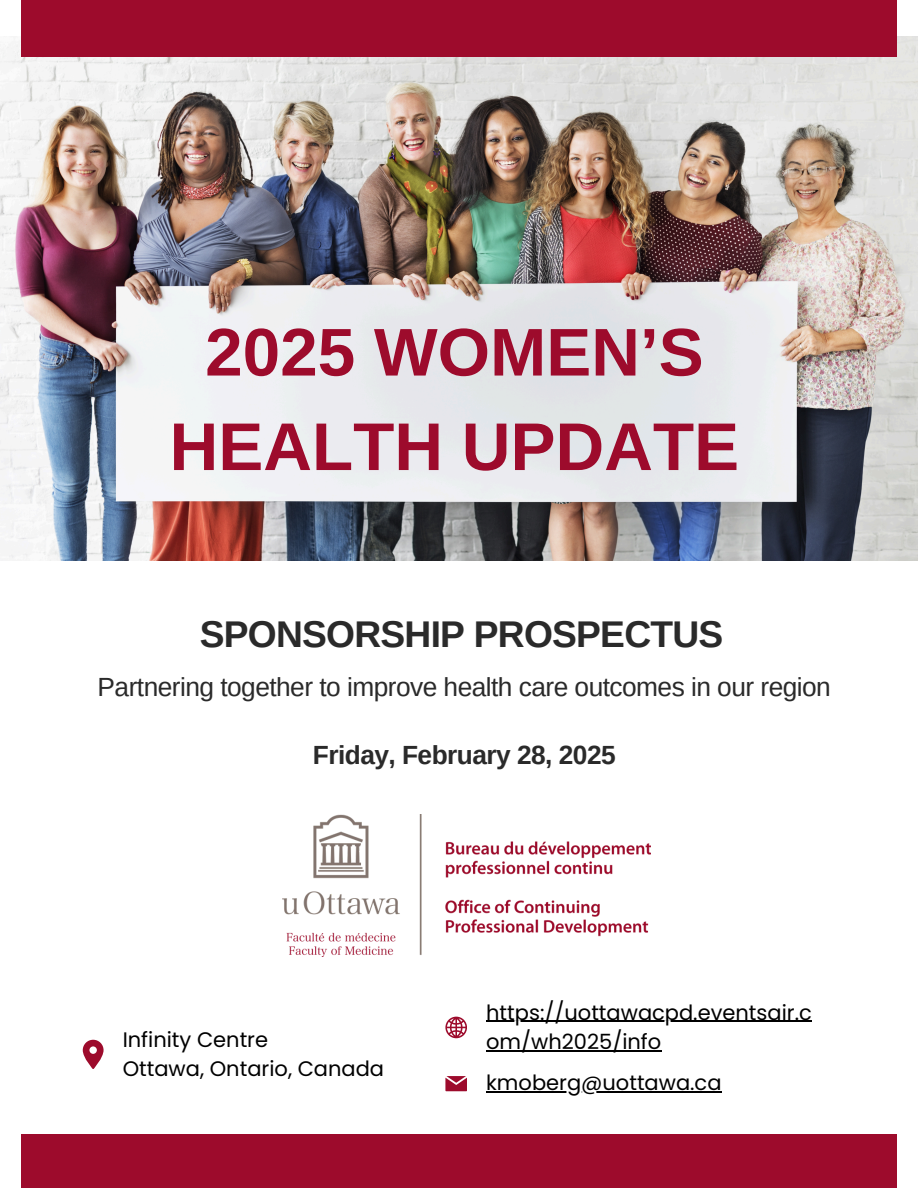
<style>
.page{position:relative;width:918px;height:1188px;background:#fff}
.page>*{position:absolute;margin:0;border:0;box-sizing:border-box;transform-origin:0 0}
.t1{font:700 67.5px/94.5px "Arimo";color:#9d0b2c;text-align:center}
.t2{font:700 37.2px "Arimo";letter-spacing:-.02em;color:#2a2a2a}
.t3{font:26.25px "Arimo";letter-spacing:-.02em;color:#2a2a2a}
.t4{font:700 26.25px "Arimo";letter-spacing:-.02em;color:#2a2a2a}
.t5{font:21px "Poppins";color:#000}
</style>
<div class="page">
<img style="left:0;top:36px;width:918px;height:525px">
<div style="left:21px;top:0;width:876px;height:56px;background:#9d0b2c"></div>
<img style="left:283px;top:815px;width:368px;height:142px">
<svg style="left:445px;top:1017px;width:22px;height:21px"></svg>
<svg style="left:83px;top:1040px;width:20px;height:29px"></svg>
<svg style="left:445px;top:1076px;width:22px;height:15px"></svg>
<hr style="left:486px;top:1021px;width:326px;height:1px;background:#000">
<hr style="left:486px;top:1050px;width:175px;height:1px;background:#000">
<hr style="left:486px;top:1092px;width:236px;height:1px;background:#000">
<div style="left:21px;top:1134px;width:876px;height:54px;background:#9d0b2c"></div>
<h2 class="t1" style="left:170px;top:305px;width:571px">2025 WOMEN’S<br>HEALTH UPDATE</h2>
<h4 class="t2" style="left:200px;top:613px;width:525px">SPONSORSHIP PROSPECTUS</h4>
<h3 class="t3" style="left:98px;top:672px;width:735px">Partnering together to improve health care outcomes in our region</h3>
<p class="t4" style="left:313px;top:741px;width:304px">Friday, February 28, 2025</p>
<p class="t5" style="left:486px;top:998px;width:327px">https://uottawacpd.eventsair.c</p>
<p class="t5" style="left:123px;top:1025px;width:147px">Infinity Centre</p>
<p class="t5" style="left:486px;top:1027px;width:177px">om/wh2025/info</p>
<p class="t5" style="left:123px;top:1054px;width:263px">Ottawa, Ontario, Canada</p>
<p class="t5" style="left:486px;top:1068px;width:237px">kmoberg@uottawa.ca</p>
</div>
